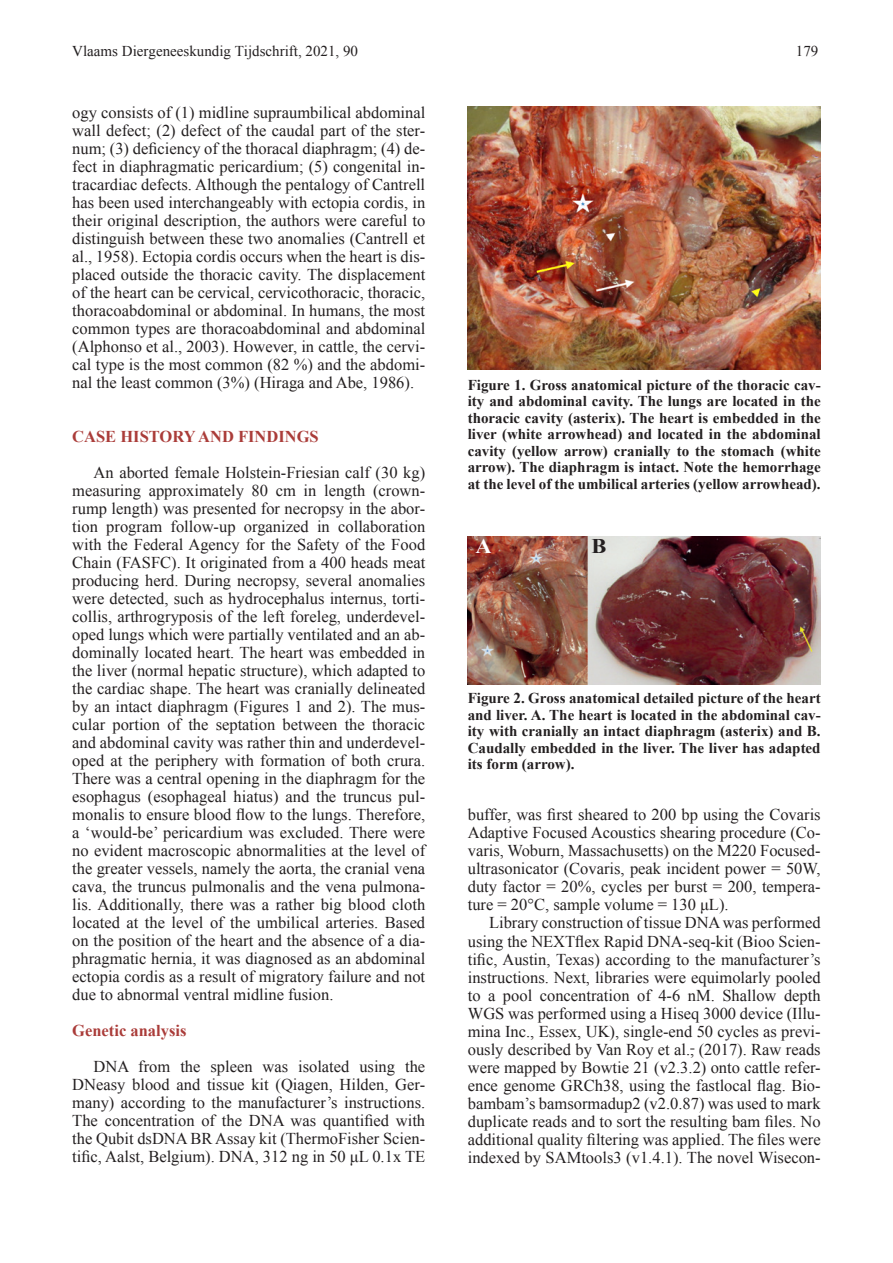
<style>
.page{position:relative;width:893px;height:1263px;background:#fff}
.page>*{position:absolute;margin:0;border:0;box-sizing:border-box;transform-origin:0 0}
.t1{font:700 20.85px "Times New Roman";color:#fff;scale:1.08 1}
.t2{font:700 20.85px "Times New Roman";color:#231f20;scale:1.08 1}
.t3{font:16.5px/18px "Times New Roman";color:#231f20;text-align:justify}
.t4{font:700 16.5px "Times New Roman";color:#aa3c39}
.t5{font:700 15px/16.5px "Times New Roman";color:#231f20;text-align:justify}
.Normaal{font:15px "Times New Roman";color:#231f20}
.s1{color:#333}
</style>
<div class="page">
<img style="left:468px;top:106px;width:353px;height:264px">
<img style="left:468px;top:536px;width:353px;height:149px">
<p class="Normaal" style="left:72px;top:41px;width:287px">Vlaams Diergeneeskundig Tijdschrift, 2021, 90</p>
<p class="Normaal" style="left:796px;top:41px;width:24px">179</p>
<p class="t3" style="left:72px;top:103px;width:354px">ogy consists of (1) midline supraumbilical abdominal wall defect; (2) defect of the caudal part of the ster&shy;num; (3) deficiency of the thoracal diaphragm; (4) de&shy;fect in diaphragmatic pericardium; (5) congenital in&shy;tracardiac defects. Although the pentalogy of Cantrell has been used interchangeably with ectopia cordis, in their original description, the authors were careful to distinguish between these two anomalies (Cantrell et al., 1958)<span class="s1">.</span> Ectopia cordis occurs when the heart is dis&shy;placed outside the thoracic cavity. The displacement of the heart can be cervical, cervicothoracic, thoracic, thoracoabdominal or abdominal. In humans, the most common types are thoracoabdominal and abdominal (Alphonso et al., 2003). However, in cattle, the cervi&shy;cal type is the most common (82 %) and the abdomi&shy;nal the least common (3%) (Hiraga and Abe, 1986).</p>
<p class="t4" style="left:72px;top:425px;width:248px">CASE HISTORY AND FINDINGS</p>
<p class="t3" style="left:72px;top:463px;width:354px;text-indent:21px">An aborted female Holstein-Friesian calf (30 kg) measuring approximately 80 cm in length (crown&shy;rump length) was presented for necropsy in the abor&shy;tion program follow-up organized in collaboration with the Federal Agency for the Safety of the Food Chain (FASFC). It originated from a 400 heads meat producing herd. During necropsy, several anomalies were detected, such as hydrocephalus internus, torti&shy;collis, arthrogryposis of the left foreleg, underdevel&shy;oped lungs which were partially ventilated and an ab&shy;dominally located heart. The heart was embedded in the liver (normal hepatic structure), which adapted to the cardiac shape. The heart was cranially delineated by an intact diaphragm (Figures 1 and 2). The mus&shy;cular portion of the septation between the thoracic and abdominal cavity was rather thin and underdevel&shy;oped at the periphery with formation of both crura.<br>There was a central opening in the diaphragm for the esophagus (esophageal hiatus) and the truncus pul&shy;monalis to ensure blood flow to the lungs. Therefore, a ‘would-be’ pericardium was excluded. There were no evident macroscopic abnormalities at the level of the greater vessels, namely the aorta, the cranial vena cava, the truncus pulmonalis and the vena pulmona&shy;lis. Additionally, there was a rather big blood cloth located at the level of the umbilical arteries. Based on the position of the heart and the absence of a dia&shy;phragmatic hernia, it was diagnosed as an abdominal ectopia cordis as a result of migratory failure and not due to abnormal ventral midline fusion.</p>
<p class="t4" style="left:72px;top:1019px;width:116px">Genetic analysis</p>
<p class="t3" style="left:72px;top:1057px;width:354px;text-indent:21px">DNA from the spleen was isolated using the DNeasy blood and tissue kit (Qiagen, Hilden, Ger&shy;many) according to the manufacturer’s instructions.<br>The concentration of the DNA was quantified with the Qubit dsDNA BR Assay kit (ThermoFisher Scien&shy;tific, Aalst, Belgium). DNA, 312 ng in 50 μL 0.1x TE</p>
<p class="t5" style="left:468px;top:376px;width:354px">Figure 1. Gross anatomical picture of the thoracic cav&shy;ity and abdominal cavity. The lungs are located in the thoracic cavity (asterix). The heart is embedded in the liver (white arrowhead) and located in the abdominal cavity (yellow arrow) cranially to the stomach (white arrow). The diaphragm is intact. Note the hemorrhage at the level of the umbilical arteries (yellow arrowhead).</p>
<p class="t1" style="left:475px;top:532px;width:17px">A</p>
<p class="t2" style="left:591px;top:532px;width:15px">B</p>
<p class="t5" style="left:468px;top:690px;width:354px">Figure 2. Gross anatomical detailed picture of the heart and liver. A. The heart is located in the abdominal cav&shy;ity with cranially an intact diaphragm (asterix) and B.<br>Caudally embedded in the liver. The liver has adapted its form (arrow).</p>
<p class="t3" style="left:468px;top:806px;width:354px">buffer, was first sheared to 200 bp using the Covaris Adaptive Focused Acoustics shearing procedure (Co&shy;varis, Woburn, Massachusetts) on the M220 Focused&shy;ultrasonicator (Covaris, peak incident power = 50W, duty factor = 20%, cycles per burst = 200, tempera&shy;ture = 20°C, sample volume = 130 μL).</p>
<p class="t3" style="left:468px;top:914px;width:354px;text-indent:21px">Library construction of tissue DNA was performed using the NEXTflex Rapid DNA-seq-kit (Bioo Scien&shy;tific, Austin, Texas) according to the manufacturer’s instructions. Next, libraries were equimolarly pooled to a pool concentration of 4-6 nM. Shallow depth WGS was performed using a Hiseq 3000 device (Illu&shy;mina Inc., Essex, UK), single-end 50 cycles as previ&shy;ously described by Van Roy et al., (2017). Raw reads were mapped by Bowtie 21 (v2.3.2) onto cattle refer&shy;ence genome GRCh38, using the fastlocal flag. Bio&shy;bambam’s bamsormadup2 (v2.0.87) was used to mark duplicate reads and to sort the resulting bam files. No additional quality filtering was applied. The files were indexed by SAMtools3 (v1.4.1). The novel Wisecon-</p>
</div>
